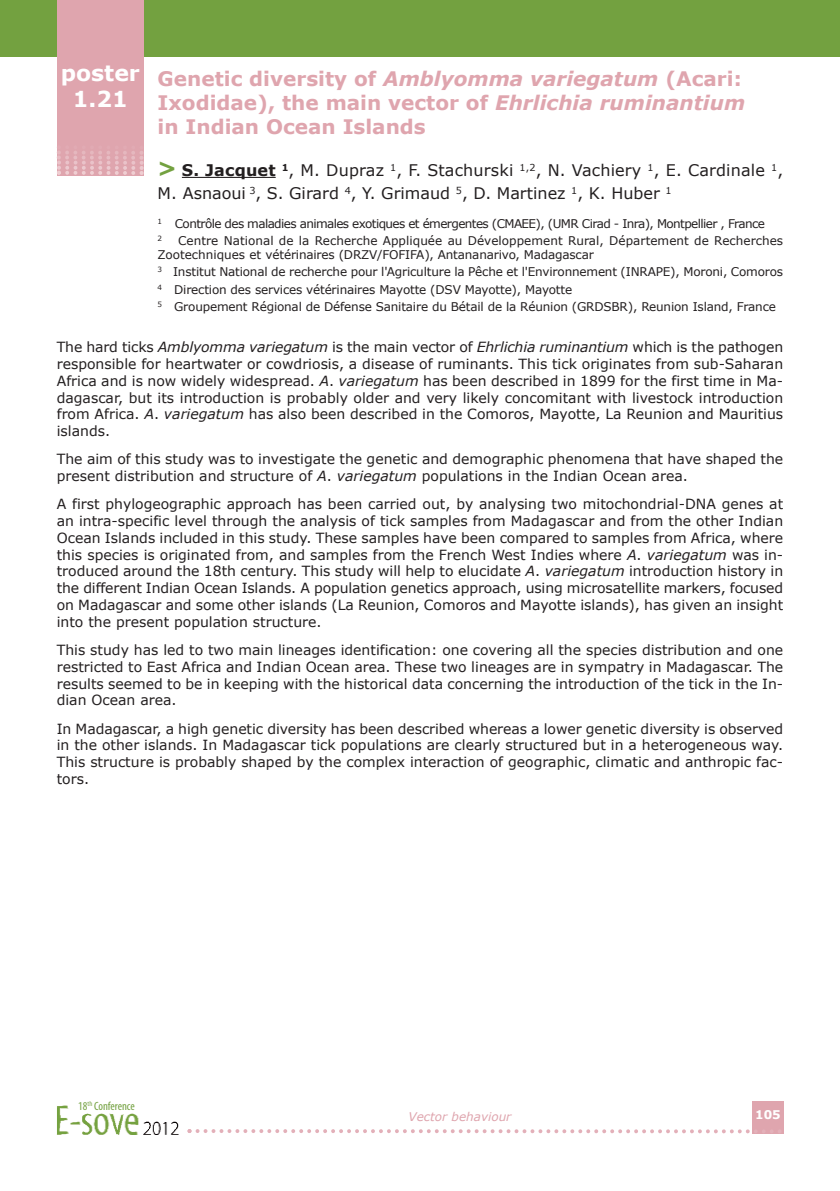
<style>
.page{position:relative;width:840px;height:1191px;background:#fff}
.page>*{position:absolute;margin:0;border:0;box-sizing:border-box;transform-origin:0 0}
.t1{font:700 22px/26.4px "Verdana";color:#fff;text-align:center}
.t2{font:700 20px/24.4px "Verdana";color:#dfa5ae}
.t3{font:16px/23.4px "Verdana";color:#231f20}
.t4{font:14px/16.8px "Verdana";color:#231f20;text-align:justify}
.t5{font:12px/17.2px "Verdana";letter-spacing:-.015em;color:#231f20}
.t6{font:12px/14.4px "Verdana";letter-spacing:.005em;color:#231f20}
.t7{font:12px "Verdana";letter-spacing:-.05em;color:#231f20}
.t8{font:italic 12px "Verdana";color:#dfa5ae}
.t9{font:condensed 12px "Myriad Pro";color:#73a140}
.t10{font:700 12px "Verdana";color:#fff}
.t11{font:7.2px "Verdana";color:#231f20}
.s1{font-style:italic}
.s2{font-weight:700;font-size:22px;color:#73a140}
.s3{font-weight:700}
</style>
<div class="page">
<div style="left:751px;top:1101px;width:31px;height:33px;background:#dfa5ae"></div>
<div style="left:0;top:0;width:839px;height:57px;background:#73a140"></div>
<svg style="left:187px;top:1129px;width:594px;height:4px"></svg>
<hr style="left:182px;top:177px;width:93px;height:1px;background:#231f20">
<div style="left:57px;top:0;width:86px;height:175px;background:#dfa5ae"></div>
<img style="left:57px;top:1105px;width:122px;height:29px">
<svg style="left:57px;top:145px;width:87px;height:30px"></svg>
<h1 class="t1" style="left:61px;top:59px;width:81px">poster<br>1.21</h1>
<h2 class="t2" style="left:157px;top:65px;width:588px">Genetic diversity of <span class="s1">Amblyomma variegatum</span> (Acari:<br>Ixodidae), the main vector of <span class="s1">Ehrlichia ruminantium </span>in Indian Ocean Islands</h2>
<p class="t3" style="left:157px;top:158px;width:626px"><span class="s2">&gt;</span> <span class="s3">S. Jacquet</span> <sup>1</sup>, M. Dupraz <sup>1</sup>, F. Stachurski <sup>1,2</sup>, N. Vachiery <sup>1</sup>, E. Cardinale <sup>1</sup>,<br>M. Asnaoui <sup>3</sup>, S. Girard <sup>4</sup>, Y. Grimaud <sup>5</sup>, D. Martinez <sup>1</sup>, K. Huber <sup>1</sup></p>
<p class="t7" style="left:157px;top:215px;width:608px"><sup>1</sup> Contrôle des maladies animales exotiques et émergentes (CMAEE), (UMR Cirad - Inra), Montpellier , France</p>
<p class="t11" style="left:157px;top:233px;width:6px">2</p>
<p class="t6" style="left:157px;top:233px;width:626px;text-indent:20px">Centre National de la Recherche Appliquée au Développement Rural, Département de Recherches<br>Zootechniques et vétérinaires (DRZV/FOFIFA), Antananarivo, Madagascar</p>
<p class="t5" style="left:157px;top:263px;width:626px"><sup>3</sup> Institut National de recherche pour l'Agriculture la Pêche et l'Environnement (INRAPE), Moroni, Comoros<br><sup>4</sup> Direction des services vétérinaires Mayotte (DSV Mayotte), Mayotte<br><sup>5</sup> Groupement Régional de Défense Sanitaire du Bétail de la Réunion (GRDSBR), Reunion Island, France</p>
<p class="t4" style="left:57px;top:338px;width:727px">The hard ticks <span class="s1">Amblyomma variegatum</span> is the main vector of <span class="s1">Ehrlichia ruminantium</span> which is the pathogen responsible for heartwater or cowdriosis, a disease of ruminants. This tick originates from sub-Saharan Africa and is now widely widespread. <span class="s1">A</span>. <span class="s1">variegatum</span> has been described in 1899 for the first time in Ma&shy;dagascar, but its introduction is probably older and very likely concomitant with livestock introduction from Africa. <span class="s1">A</span>. <span class="s1">variegatum</span> has also been described in the Comoros, Mayotte, La Reunion and Mauritius islands.</p>
<p class="t4" style="left:57px;top:450px;width:727px">The aim of this study was to investigate the genetic and demographic phenomena that have shaped the present distribution and structure of <span class="s1">A</span>. <span class="s1">variegatum</span> populations in the Indian Ocean area.</p>
<p class="t4" style="left:57px;top:495px;width:727px">A first phylogeographic approach has been carried out, by analysing two mitochondrial-DNA genes at an intra-specific level through the analysis of tick samples from Madagascar and from the other Indian Ocean Islands included in this study. These samples have been compared to samples from Africa, where this species is originated from, and samples from the French West Indies where <span class="s1">A</span>. <span class="s1">variegatum</span> was in&shy;troduced around the 18th century. This study will help to elucidate <span class="s1">A</span>. <span class="s1">variegatum</span> introduction history in the different Indian Ocean Islands. A population genetics approach, using microsatellite markers, focused on Madagascar and some other islands (La Reunion, Comoros and Mayotte islands), has given an insight into the present population structure.</p>
<p class="t4" style="left:57px;top:641px;width:727px">This study has led to two main lineages identification: one covering all the species distribution and one restricted to East Africa and Indian Ocean area. These two lineages are in sympatry in Madagascar. The results seemed to be in keeping with the historical data concerning the introduction of the tick in the In&shy;dian Ocean area.</p>
<p class="t4" style="left:57px;top:719px;width:727px">In Madagascar, a high genetic diversity has been described whereas a lower genetic diversity is observed in the other islands. In Madagascar tick populations are clearly structured but in a heterogeneous way.<br>This structure is probably shaped by the complex interaction of geographic, climatic and anthropic fac&shy;tors.</p>
<p class="t9" style="left:78px;top:1101px;width:58px">18<sup>th</sup> Conference</p>
<p class="t8" style="left:408px;top:1109px;width:104px">Vector behaviour</p>
<p class="t10" style="left:754px;top:1106px;width:27px">105</p>
</div>
